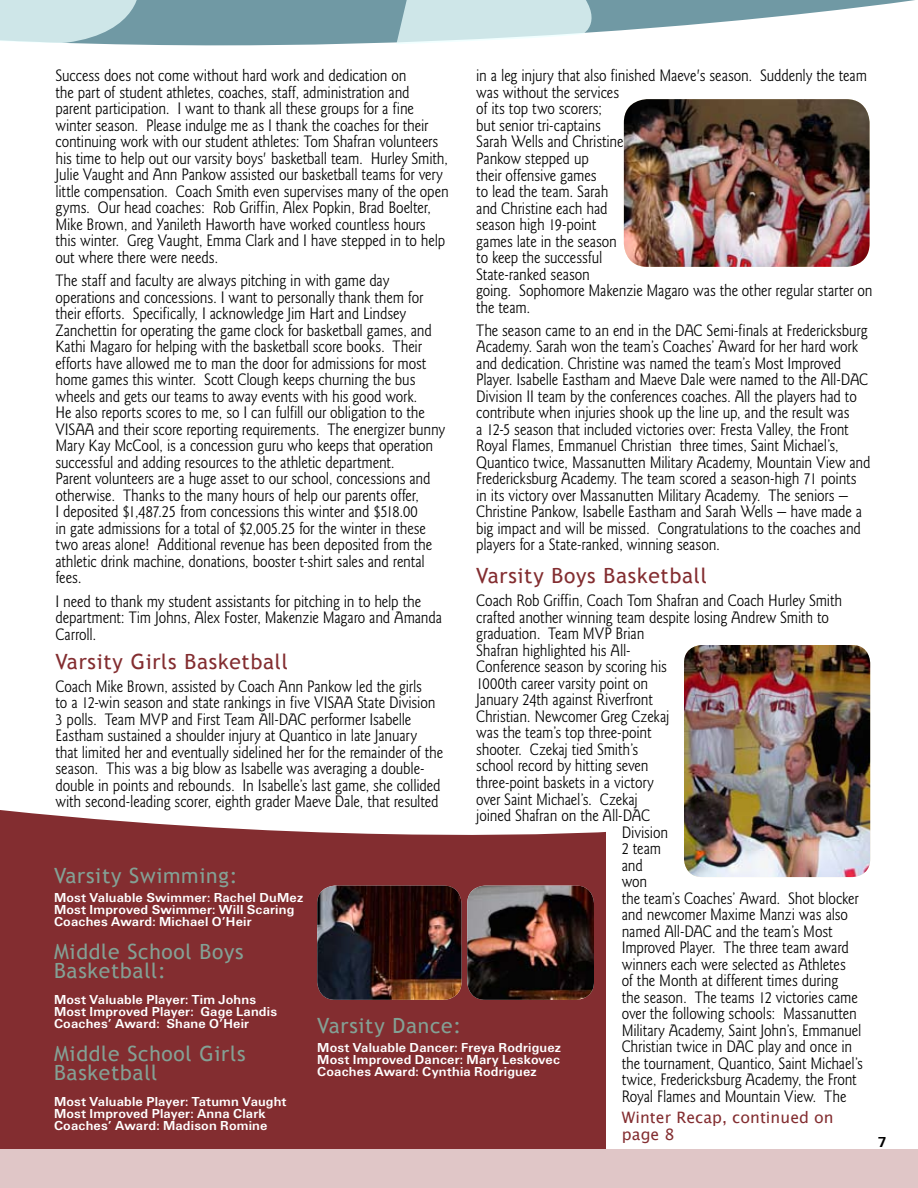
<style>
.page{position:relative;width:918px;height:1188px;background:#fff}
.page>*{position:absolute;margin:0;border:0;box-sizing:border-box;transform-origin:0 0}
.t1{font:21px/19.5px "Trebuchet MS";letter-spacing:.035em;color:#84a195}
.t2{font:21px "Trebuchet MS";letter-spacing:.035em;color:#832d30}
.t3{font:17.25px/16.5px "AYT Goudy Sans";letter-spacing:-.01em;color:#000;scale:.9 1}
.t4{font:15.75px/16.5px "Lucida Grande";letter-spacing:.005em;color:#832d30}
.t5{font:700 15px "AYT Unitus";color:#000}
.t6{font:700 13.5px/12px "AYT Unitus";letter-spacing:.015em;color:#fff}
</style>
<div class="page">
<svg style="left:141px;top:0;width:774px;height:46px;fill:#7099a4"></svg>
<svg style="left:396px;top:0;width:197px;height:44px;background:#d0e6e8"></svg>
<svg style="left:0;top:0;width:141px;height:45px;background:#bed9dc"></svg>
<div style="left:0;top:810px;width:606px;height:339px;background:#832d30"></div>
<div style="left:0;top:1149px;width:918px;height:39px;background:#e0c6c7"></div>
<img style="left:624px;top:99px;width:246px;height:168px">
<img style="left:684px;top:645px;width:186px;height:232px">
<img style="left:317px;top:886px;width:145px;height:114px">
<img style="left:467px;top:886px;width:127px;height:114px">
<p class="t3" style="left:56px;top:68px;width:438px">Success does not come without hard work and dedication on<br>the part of student athletes, coaches, staff, administration and parent participation. I want to thank all these groups for a fine winter season. Please indulge me as I thank the coaches for their continuing work with our student athletes: Tom Shafran volunteers his time to help out our varsity boys' basketball team. Hurley Smith, Julie Vaught and Ann Pankow assisted our basketball teams for very little compensation. Coach Smith even supervises many of the open gyms. Our head coaches: Rob Griffin, Alex Popkin, Brad Boelter, Mike Brown, and Yanileth Haworth have worked countless hours this winter. Greg Vaught, Emma Clark and I have stepped in to help out where there were needs.</p>
<p class="t3" style="left:56px;top:273px;width:435px">The staff and faculty are always pitching in with game day operations and concessions. I want to personally thank them for their efforts. Specifically, I acknowledge Jim Hart and Lindsey Zanchettin for operating the game clock for basketball games, and Kathi Magaro for helping with the basketball score books. Their efforts have allowed me to man the door for admissions for most home games this winter. Scott Clough keeps churning the bus wheels and gets our teams to away events with his good work.<br>He also reports scores to me, so I can fulfill our obligation to the VISAA and their score reporting requirements. The energizer bunny Mary Kay McCool, is a concession guru who keeps that operation successful and adding resources to the athletic department.<br>Parent volunteers are a huge asset to our school, concessions and otherwise. Thanks to the many hours of help our parents offer,<br>I deposited $1,487.25 from concessions this winter and $518.00<br>in gate admissions for a total of $2,005.25 for the winter in these two areas alone! Additional revenue has been deposited from the athletic drink machine, donations, booster t-shirt sales and rental fees.</p>
<p class="t3" style="left:56px;top:593px;width:431px">I need to thank my student assistants for pitching in to help the department: Tim Johns, Alex Foster, Makenzie Magaro and Amanda<br>Carroll.</p>
<p class="t2" style="left:56px;top:649px;width:234px">Varsity Girls Basketball</p>
<p class="t3" style="left:56px;top:678px;width:432px">Coach Mike Brown, assisted by Coach Ann Pankow led the girls<br>to a 12-win season and state rankings in five VISAA State Division 3 polls. Team MVP and First Team All-DAC performer Isabelle Eastham sustained a shoulder injury at Quantico in late January that limited her and eventually sidelined her for the remainder of the season. This was a big blow as Isabelle was averaging a double&shy;double in points and rebounds. In Isabelle’s last game, she collided with second-leading scorer, eighth grader Maeve Dale, that resulted</p>
<p class="t3" style="left:476px;top:68px;width:442px">in a leg injury that also finished Maeve's season. Suddenly the team was without the services<br>of its top two scorers;<br>but senior tri-captains<br>Sarah Wells and Christine<br>Pankow stepped up<br>their offensive games<br>to lead the team. Sarah<br>and Christine each had<br>season high 19-point<br>games late in the season<br>to keep the successful<br>State-ranked season<br>going. Sophomore Makenzie Magaro was the other regular starter on the team.</p>
<p class="t3" style="left:476px;top:322px;width:440px">The season came to an end in the DAC Semi-finals at Fredericksburg Academy. Sarah won the team’s Coaches’ Award for her hard work and dedication. Christine was named the team’s Most Improved Player. Isabelle Eastham and Maeve Dale were named to the All-DAC Division II team by the conferences coaches. All the players had to contribute when injuries shook up the line up, and the result was<br>a 12-5 season that included victories over: Fresta Valley, the Front Royal Flames, Emmanuel Christian three times, Saint Michael’s, Quantico twice, Massanutten Military Academy, Mountain View and Fredericksburg Academy. The team scored a season-high 71 points in its victory over Massanutten Military Academy. The seniors — Christine Pankow, Isabelle Eastham and Sarah Wells — have made a big impact and will be missed. Congratulations to the coaches and players for a State-ranked, winning season.</p>
<p class="t2" style="left:476px;top:563px;width:232px">Varsity Boys Basketball</p>
<p class="t3" style="left:476px;top:593px;width:408px">Coach Rob Griffin, Coach Tom Shafran and Coach Hurley Smith</p>
<p class="t3" style="left:476px;top:609px;width:394px">crafted another winning team despite losing Andrew Smith to</p>
<p class="t3" style="left:476px;top:626px;width:188px">graduation. Team MVP Brian</p>
<p class="t3" style="left:476px;top:642px;width:173px">Shafran highlighted his All-</p>
<p class="t3" style="left:476px;top:659px;width:213px">Conference season by scoring his</p>
<p class="t3" style="left:476px;top:675px;width:193px">1000th career varsity point on</p>
<p class="t3" style="left:476px;top:692px;width:198px">January 24th against Riverfront</p>
<p class="t3" style="left:476px;top:708px;width:216px">Christian. Newcomer Greg Czekaj</p>
<p class="t3" style="left:476px;top:725px;width:196px">was the team’s top three-point</p>
<p class="t3" style="left:476px;top:741px;width:182px">shooter. Czekaj tied Smith’s</p>
<p class="t3" style="left:476px;top:758px;width:193px">school record by hitting seven</p>
<p class="t3" style="left:476px;top:774px;width:199px">three-point baskets in a victory</p>
<p class="t3" style="left:476px;top:791px;width:181px">over Saint Michael’s. Czekaj</p>
<p class="t3" style="left:476px;top:807px;width:195px">joined Shafran on the All-DAC</p>
<p class="t3" style="left:622px;top:824px;width:53px">Division</p>
<p class="t3" style="left:622px;top:840px;width:45px">2 team</p>
<p class="t3" style="left:622px;top:857px;width:25px">and</p>
<p class="t3" style="left:622px;top:873px;width:30px">won</p>
<p class="t3" style="left:622px;top:890px;width:265px">the team’s Coaches’ Award. Shot blocker</p>
<p class="t3" style="left:622px;top:906px;width:253px">and newcomer Maxime Manzi was also</p>
<p class="t3" style="left:622px;top:923px;width:236px">named All-DAC and the team’s Most</p>
<p class="t3" style="left:622px;top:939px;width:254px">Improved Player. The three team award</p>
<p class="t3" style="left:622px;top:956px;width:251px">winners each were selected as Athletes</p>
<p class="t3" style="left:622px;top:973px;width:242px">of the Month at different times during</p>
<p class="t3" style="left:622px;top:989px;width:264px">the season. The teams 12 victories came</p>
<p class="t3" style="left:622px;top:1006px;width:263px">over the following schools: Massanutten</p>
<p class="t3" style="left:622px;top:1022px;width:268px">Military Academy, Saint John’s, Emmanuel</p>
<p class="t3" style="left:622px;top:1039px;width:258px">Christian twice in DAC play and once in</p>
<p class="t3" style="left:622px;top:1055px;width:269px">the tournament, Quantico, Saint Michael’s</p>
<p class="t3" style="left:622px;top:1072px;width:263px">twice, Fredericksburg Academy, the Front</p>
<p class="t3" style="left:622px;top:1088px;width:251px">Royal Flames and Mountain View. The</p>
<p class="t4" style="left:622px;top:1110px;width:213px">Winter Recap, continued on page 8</p>
<p class="t1" style="left:54px;top:866px;width:185px">Varsity Swimming:</p>
<p class="t6" style="left:54px;top:892px;width:251px">Most Valuable Swimmer: Rachel DuMez<br>Most Improved Swimmer: Will Scaring<br>Coaches Award: Michael O’Heir</p>
<p class="t1" style="left:54px;top:942px;width:191px">Middle School Boys<br>Basketball:</p>
<p class="t6" style="left:54px;top:994px;width:225px">Most Valuable Player: Tim Johns<br>Most Improved Player: Gage Landis<br>Coaches’ Award: Shane O’Heir</p>
<p class="t1" style="left:54px;top:1044px;width:193px">Middle School Girls<br>Basketball</p>
<p class="t6" style="left:54px;top:1096px;width:234px">Most Valuable Player: Tatumn Vaught<br>Most Improved Player: Anna Clark<br>Coaches’ Award: Madison Romine</p>
<p class="t1" style="left:317px;top:1016px;width:145px">Varsity Dance:</p>
<p class="t6" style="left:317px;top:1042px;width:245px;text-align:justify">Most Valuable Dancer: Freya Rodriguez Most Improved Dancer: Mary Leskovec Coaches Award: Cynthia Rodriguez</p>
<p class="t5" style="left:878px;top:1134px;width:11px">7</p>
</div>
